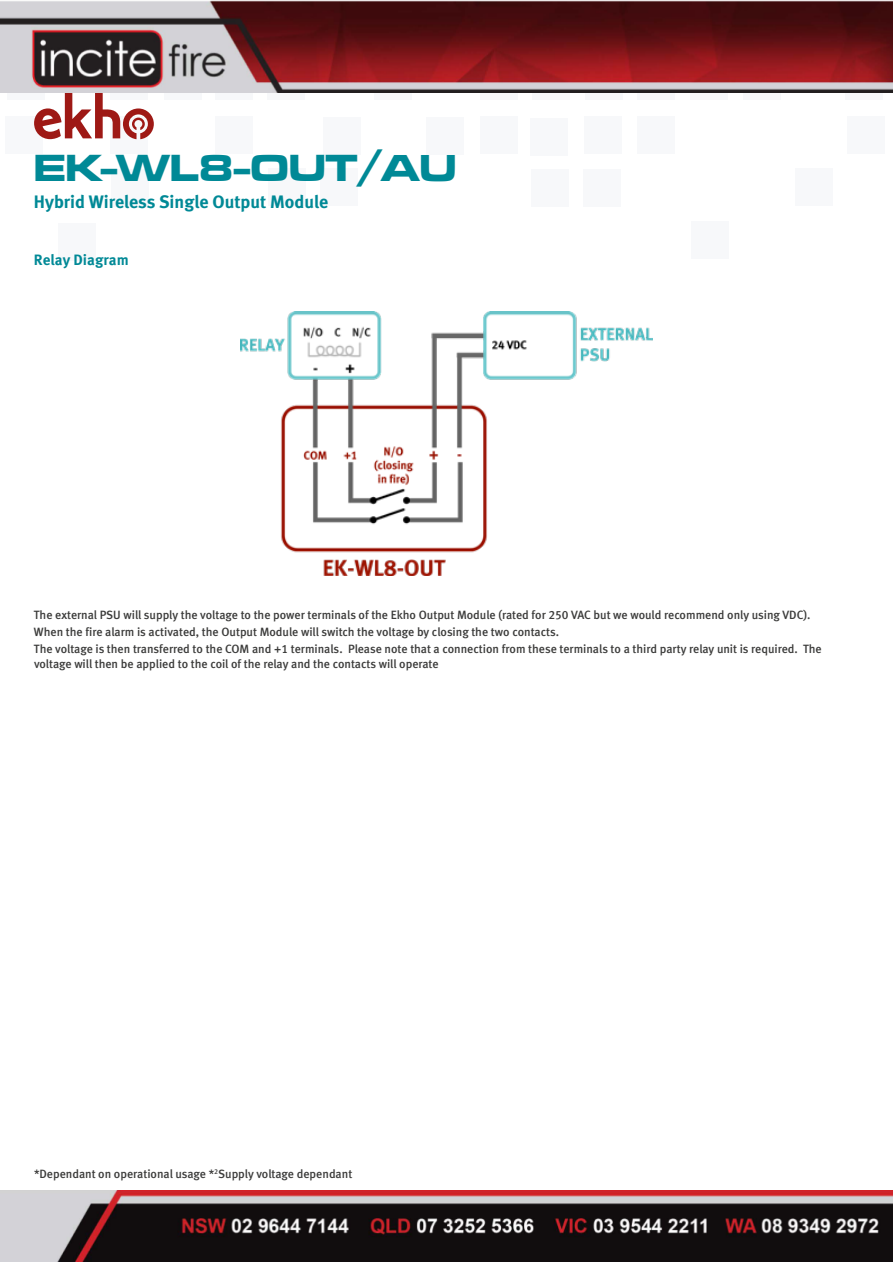
<style>
.page{position:relative;width:893px;height:1263px;background:#fff}
.page>*{position:absolute;margin:0;border:0;box-sizing:border-box;transform-origin:0 0}
.t1{font:39px "Microgramma D Bold Exte";color:#008996}
.t2{font:18px "Meta Bold CE Lf";color:#008996}
.t3{font:700 15px "Meta Pro";color:#008996}
.t4{font:12px/17.1px "Meta Medium CELF";color:#3c3c3b}
</style>
<div class="page">
<div style="left:692px;top:222px;width:37px;height:37px;background:#f7f8fa"></div>
<div style="left:796px;top:168px;width:37px;height:37px;background:#f7f8fa"></div>
<div style="left:532px;top:170px;width:37px;height:37px;background:#f7f8fa"></div>
<div style="left:480px;top:116px;width:37px;height:37px;background:#f7f8fa"></div>
<div style="left:531px;top:118px;width:37px;height:37px;background:#f7f8fa"></div>
<div style="left:323px;top:117px;width:37px;height:37px;background:#f7f8fa"></div>
<div style="left:426px;top:117px;width:37px;height:37px;background:#f7f8fa"></div>
<div style="left:269px;top:168px;width:37px;height:37px;background:#f7f8fa"></div>
<div style="left:320px;top:168px;width:37px;height:37px;background:#f7f8fa"></div>
<div style="left:583px;top:170px;width:37px;height:37px;background:#f7f8fa"></div>
<div style="left:584px;top:116px;width:37px;height:37px;background:#f7f8fa"></div>
<div style="left:637px;top:63px;width:37px;height:37px;background:#f7f8fa"></div>
<div style="left:691px;top:63px;width:37px;height:37px;background:#f7f8fa"></div>
<div style="left:743px;top:63px;width:37px;height:37px;background:#f7f8fa"></div>
<div style="left:845px;top:63px;width:38px;height:37px;background:#f7f8fa"></div>
<div style="left:847px;top:116px;width:37px;height:37px;background:#f7f8fa"></div>
<div style="left:585px;top:63px;width:37px;height:37px;background:#f7f8fa"></div>
<div style="left:533px;top:63px;width:37px;height:37px;background:#f7f8fa"></div>
<div style="left:480px;top:63px;width:37px;height:37px;background:#f7f8fa"></div>
<div style="left:375px;top:63px;width:37px;height:37px;background:#f7f8fa"></div>
<div style="left:5px;top:116px;width:37px;height:37px;background:#f7f8fa"></div>
<div style="left:111px;top:116px;width:37px;height:37px;background:#f7f8fa"></div>
<div style="left:112px;top:170px;width:37px;height:37px;background:#f7f8fa"></div>
<div style="left:164px;top:63px;width:37px;height:37px;background:#f7f8fa"></div>
<div style="left:216px;top:63px;width:37px;height:37px;background:#f7f8fa"></div>
<div style="left:7px;top:63px;width:37px;height:37px;background:#f7f8fa"></div>
<div style="left:268px;top:63px;width:37px;height:37px;background:#f7f8fa"></div>
<div style="left:637px;top:116px;width:37px;height:37px;background:#f7f8fa"></div>
<div style="left:58px;top:224px;width:37px;height:37px;background:#f7f8fa"></div>
<div style="left:215px;top:116px;width:37px;height:37px;background:#f7f8fa"></div>
<svg style="left:210px;top:0;width:683px;height:1px"></svg>
<svg style="left:34px;top:93px;width:120px;height:46px"></svg>
<img style="left:240px;top:312px;width:413px;height:263px">
<img style="left:0;top:1px;width:893px;height:92px">
<img style="left:0;top:1190px;width:893px;height:71px">
<h1 class="t1" style="left:34px;top:142px;width:424px">EK-WL8-OUT/AU</h1>
<h2 class="t2" style="left:34px;top:190px;width:296px">Hybrid Wireless Single Output Module</h2>
<p class="t3" style="left:34px;top:248px;width:96px">Relay Diagram</p>
<p class="t4" style="left:34px;top:606px;width:789px">The external PSU will supply the voltage to the power terminals of the Ekho Output Module (rated for 250 VAC but we would recommend only using VDC).<br>When the fire alarm is activated, the Output Module will switch the voltage by closing the two contacts.<br>The voltage is then transferred to the COM and +1 terminals. Please note that a connection from these terminals to a third party relay unit is required. The</p>
<p class="t4" style="left:34px;top:655px;width:406px">voltage will then be applied to the coil of the relay and the contacts will operate</p>
<p class="t4" style="left:34px;top:1165px;width:320px">*Dependant on operational usage *<sup>2</sup>Supply voltage dependant</p>
</div>
